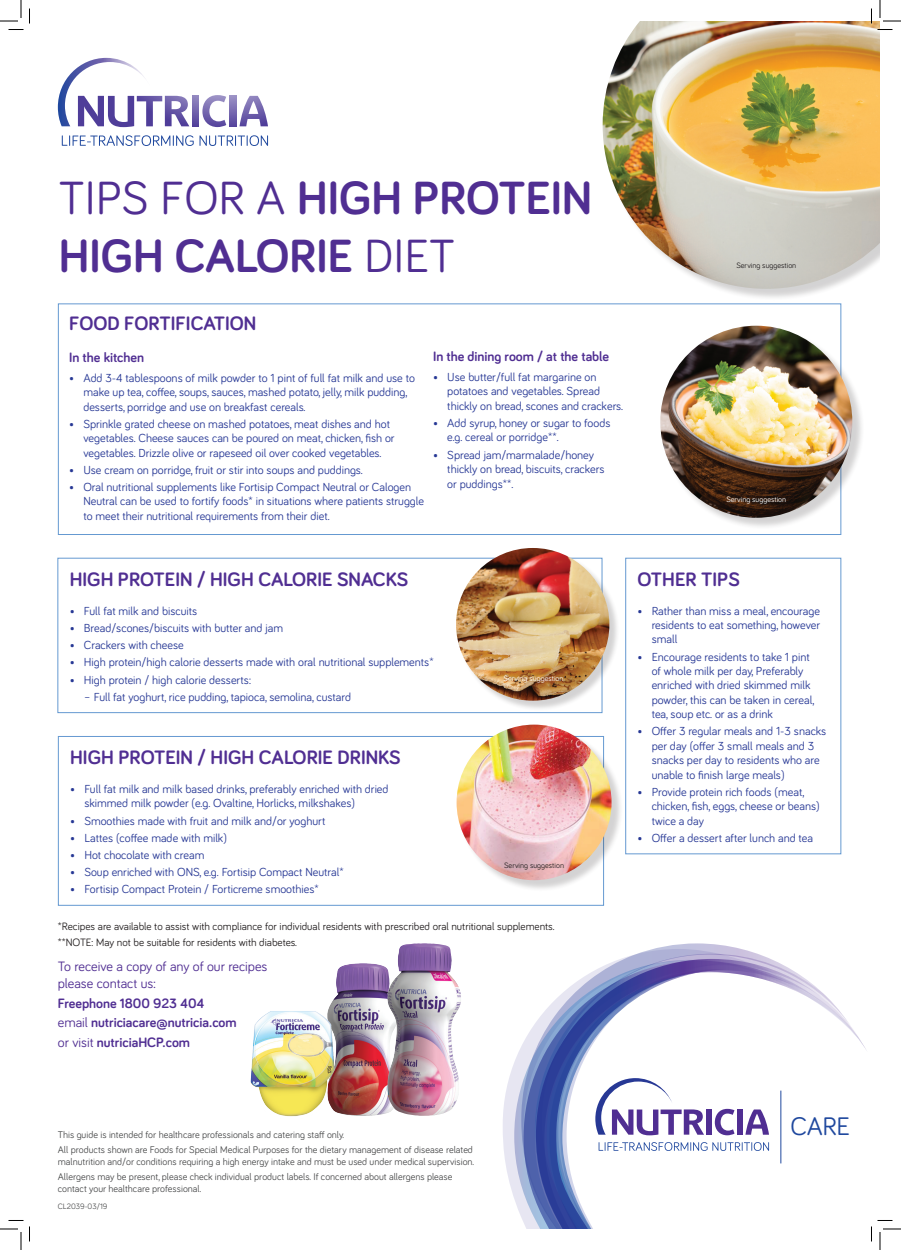
<style>
.page{position:relative;width:901px;height:1250px;background:#fff}
.page>*{position:absolute;margin:0;border:0;box-sizing:border-box;transform-origin:0 0}
.t1{font:700 48px/57.6px "Bariol";color:#502e92}
.t2{font:26.2px "Bariol";color:#1f489e}
.t3{font:700 20px "Bariol";color:#502e92}
.t4{font:700 14px/19.6px "Bariol";color:#502e92}
.t5{font:14px/16.8px "Bariol";color:#502e92}
.t6{font:12px/14.4px "Bariol";color:#273895}
.t7{font:11px/16px "Bariol";color:#231f20}
.t8{font:10px/14.8px "Bariol";color:#4b4c4d}
.t9{font:8px "Bariol";color:#231f20}
.t10{font:8px "Bariol";color:#fff}
.t11{font:8px "Bariol";color:#4b4c4d}
.s1{font-weight:400}
</style>
<div class="page">
<svg style="left:503px;top:1064px;width:11px;height:133px"></svg>
<svg style="left:521px;top:943px;width:249px;height:286px"></svg>
<svg style="left:536px;top:959px;width:330px;height:270px"></svg>
<div style="left:604px;top:21px;width:276px;height:280px;background:#231f20;opacity:.2"></div>
<img style="left:603px;top:21px;width:277px;height:268px">
<div style="left:58px;top:303px;width:783px;height:232px;background:#fff;border:1px solid #6599d1"></div>
<svg style="left:229px;top:96px;width:7px;height:30px"></svg>
<svg style="left:239px;top:96px;width:29px;height:30px"></svg>
<svg style="left:202px;top:95px;width:24px;height:32px"></svg>
<svg style="left:192px;top:96px;width:7px;height:30px"></svg>
<svg style="left:62px;top:135px;width:132px;height:11px"></svg>
<svg style="left:200px;top:135px;width:68px;height:11px"></svg>
<svg style="left:58px;top:58px;width:131px;height:69px"></svg>
<div style="left:57px;top:557px;width:545px;height:156px;border:1px solid #6599d1"></div>
<div style="left:625px;top:557px;width:216px;height:297px;border:1px solid #6599d1"></div>
<div style="left:58px;top:736px;width:546px;height:170px;border:1px solid #6599d1"></div>
<div style="left:457px;top:549px;width:163px;height:162px;background:#231f20;opacity:.2"></div>
<img style="left:456px;top:548px;width:153px;height:152px">
<div style="left:662px;top:327px;width:203px;height:203px;background:#231f20;opacity:.2"></div>
<img style="left:660px;top:326px;width:192px;height:192px;border-radius:96px">
<div style="left:458px;top:725px;width:165px;height:166px;background:#231f20;opacity:.2"></div>
<img style="left:457px;top:724px;width:155px;height:156px;border-radius:78px">
<img style="left:355px;top:963px;width:32px;height:153px">
<img style="left:387px;top:943px;width:74px;height:172px">
<img style="left:250px;top:963px;width:105px;height:154px">
<svg style="left:547px;top:973px;width:222px;height:256px"></svg>
<hr style="left:781px;top:1090px;width:1px;height:73px;background:#1f489e">
<svg style="left:0;top:0;width:30px;height:30px"></svg>
<svg style="left:0;top:1220px;width:30px;height:30px"></svg>
<svg style="left:871px;top:0;width:30px;height:30px"></svg>
<svg style="left:871px;top:1220px;width:30px;height:30px"></svg>
<h1 class="t1" style="left:59px;top:168px;width:535px"><span class="s1">TIPS FOR A</span> HIGH PROTEIN<br>HIGH CALORIE <span class="s1">DIET</span></h1>
<h3 class="t3" style="left:69px;top:310px;width:189px">FOOD FORTIFICATION</h3>
<p class="t4" style="left:69px;top:347px;width:76px">In the kitchen</p>
<p class="t6" style="left:83px;top:370px;width:333px;text-indent:-14px">• Add 3-4 tablespoons of milk powder to 1 pint of full fat milk and use to make up tea, coffee, soups, sauces, mashed potato, jelly, milk pudding, desserts, porridge and use on breakfast cereals.</p>
<p class="t6" style="left:83px;top:416px;width:313px;text-indent:-14px">• Sprinkle grated cheese on mashed potatoes, meat dishes and hot vegetables. Cheese sauces can be poured on meat, chicken, fish or vegetables. Drizzle olive or rapeseed oil over cooked vegetables.</p>
<p class="t6" style="left:69px;top:462px;width:295px">• Use cream on porridge, fruit or stir into soups and puddings.</p>
<p class="t6" style="left:83px;top:479px;width:342px;text-indent:-14px">• Oral nutritional supplements like Fortisip Compact Neutral or Calogen<br>Neutral can be used to fortify foods* in situations where patients struggle to meet their nutritional requirements from their diet.</p>
<p class="t4" style="left:433px;top:346px;width:177px">In the dining room / at the table</p>
<p class="t6" style="left:447px;top:369px;width:177px;text-indent:-14px">• Use butter/full fat margarine on potatoes and vegetables. Spread thickly on bread, scones and crackers.</p>
<p class="t6" style="left:447px;top:415px;width:165px;text-indent:-14px">• Add syrup, honey or sugar to foods e.g. cereal or porridge**.</p>
<p class="t6" style="left:447px;top:447px;width:159px;text-indent:-14px">• Spread jam/marmalade/honey thickly on bread, biscuits, crackers or puddings**.</p>
<p class="t9" style="left:736px;top:260px;width:61px">Serving suggestion</p>
<p class="t10" style="left:726px;top:494px;width:61px">Serving suggestion</p>
<h3 class="t3" style="left:70px;top:565px;width:340px">HIGH PROTEIN / HIGH CALORIE SNACKS</h3>
<p class="t6" style="left:70px;top:603px;width:129px">• Full fat milk and biscuits</p>
<p class="t6" style="left:70px;top:620px;width:215px">• Bread/scones/biscuits with butter and jam</p>
<p class="t6" style="left:70px;top:637px;width:115px">• Crackers with cheese</p>
<p class="t6" style="left:70px;top:654px;width:365px">• High protein/high calorie desserts made with oral nutritional supplements*</p>
<p class="t6" style="left:70px;top:672px;width:183px">• High protein / high calorie desserts:</p>
<p class="t6" style="left:84px;top:689px;width:269px">– Full fat yoghurt, rice pudding, tapioca, semolina, custard</p>
<h3 class="t3" style="left:70px;top:743px;width:332px">HIGH PROTEIN / HIGH CALORIE DRINKS</h3>
<p class="t6" style="left:84px;top:781px;width:306px;text-indent:-14px">• Full fat milk and milk based drinks, preferably enriched with dried skimmed milk powder (e.g. Ovaltine, Horlicks, milkshakes)</p>
<p class="t6" style="left:70px;top:812px;width:257px">• Smoothies made with fruit and milk and/or yoghurt</p>
<p class="t6" style="left:70px;top:830px;width:158px">• Lattes (coffee made with milk)</p>
<p class="t6" style="left:70px;top:847px;width:136px">• Hot chocolate with cream</p>
<p class="t6" style="left:70px;top:864px;width:275px">• Soup enriched with ONS, e.g. Fortisip Compact Neutral*</p>
<p class="t6" style="left:70px;top:881px;width:250px">• Fortisip Compact Protein / Forticreme smoothies*</p>
<p class="t10" style="left:504px;top:672px;width:61px">Serving suggestion</p>
<p class="t9" style="left:504px;top:860px;width:61px">Serving suggestion</p>
<p class="t7" style="left:58px;top:917px;width:498px">*Recipes are available to assist with compliance for individual residents with prescribed oral nutritional supplements. **NOTE: May not be suitable for residents with diabetes.</p>
<p class="t5" style="left:58px;top:957px;width:211px">To receive a copy of any of our recipes please contact us:</p>
<p class="t4" style="left:58px;top:992px;width:180px">Freephone 1800 923 404 <span class="s1">email</span> nutriciacare@nutricia.com <span class="s1">or visit</span> nutriciaHCP.com</p>
<h3 class="t3" style="left:637px;top:565px;width:104px">OTHER TIPS</h3>
<p class="t6" style="left:652px;top:603px;width:170px;text-align:justify;text-indent:-14px">• Rather than miss a meal, encourage residents to eat something, however small</p>
<p class="t6" style="left:652px;top:649px;width:164px;text-indent:-14px">• Encourage residents to take 1 pint of whole milk per day, Preferably enriched with dried skimmed milk powder, this can be taken in cereal, tea, soup etc. or as a drink</p>
<p class="t6" style="left:652px;top:723px;width:176px;text-indent:-14px">• Offer 3 regular meals and 1-3 snacks per day (offer 3 small meals and 3 snacks per day to residents who are unable to finish large meals)</p>
<p class="t6" style="left:652px;top:784px;width:170px;text-indent:-14px">• Provide protein rich foods (meat, chicken, fish, eggs, cheese or beans) twice a day</p>
<p class="t6" style="left:637px;top:830px;width:177px">• Offer a dessert after lunch and tea</p>
<p class="t8" style="left:58px;top:1127px;width:417px">This guide is intended for healthcare professionals and catering staff only.<br>All products shown are Foods for Special Medical Purposes for the dietary management of disease related</p>
<p class="t8" style="left:58px;top:1154px;width:418px">malnutrition and/or conditions requiring a high energy intake and must be used under medical supervision.<br>Allergens may be present, please check individual product labels. If concerned about allergens please</p>
<p class="t8" style="left:58px;top:1180px;width:145px">contact your healthcare professional.</p>
<p class="t11" style="left:58px;top:1201px;width:51px">CL2039-03/19</p>
<h2 class="t2" style="left:790px;top:1108px;width:61px">CARE</h2>
</div>
